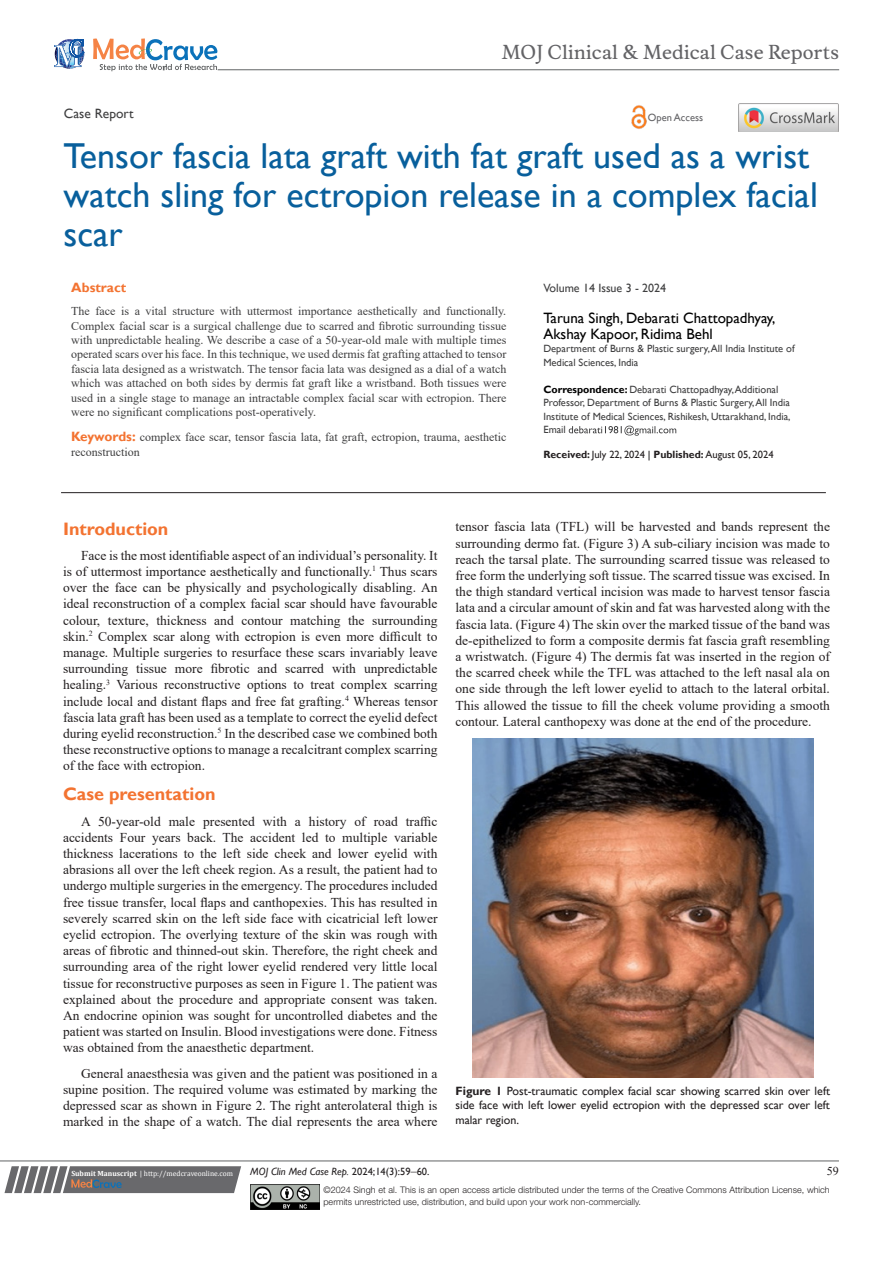
<style>
.page{position:relative;width:893px;height:1263px;background:#fff}
.page>*{position:absolute;margin:0;border:0;box-sizing:border-box;transform-origin:0 0}
.t1{font:36px/39px "Gill Sans";color:#085f9c}
.t2{font:18.6px "Musee";color:#636366}
.List_Paragraph{font:700 18px "Gill Sans";color:#f37331}
.t3{font:15px/16.2px "Gill Sans";color:#000}
.t4{font:13.5px/16.2px "Times New Roman";color:#231f20;text-align:justify}
.t5{font:13.5px "Gill Sans";color:#3e3e3f}
.t6{font:700 13.5px "Gill Sans";color:#f37331}
.t7{font:12px/14.4px "Times New Roman";color:#3e3e3f;text-align:justify}
.t8{font:12px/14.4px "Gill Sans";color:#231f20;text-align:justify}
.t9{font:12px "Gill Sans";color:#3e3e3f}
.t10{font:12px "Times New Roman";color:#231f20}
.t11{font:10.5px/13.5px "Gill Sans";color:#3e3e3f}
.t12{font:10.5px "Gill Sans";color:#231f20}
.t13{font:italic 10.5px "Gill Sans";color:#231f20}
.t14{font:10.5px "Gill Sans";color:#636366}
.t15{font:300 9px/12px "Helvetica Neue LT Std";color:#231f20}
.t16{font:7.5px "Cambria";color:#fff}
.s1{font-weight:700;color:#000}
.s2{font-weight:700}
.s3{color:#000}
.s4{font-family:"Gill Sans";font-weight:700;font-size:13.5px;color:#f37331}
.s5{font-style:normal}
.s6{font-family:"Times New Roman";font-style:normal;font-size:12px}
</style>
<div class="page">
<svg style="left:4px;top:1166px;width:237px;height:27px;background:#78787a"></svg>
<hr style="left:0;top:1161px;width:839px;height:1px;background:#626465">
<hr style="left:61px;top:492px;width:765px;height:1px;background:#231f20">
<img style="left:250px;top:1185px;width:69px;height:24px">
<svg style="left:569px;top:426px;width:107px;height:10px"></svg>
<svg style="left:54px;top:39px;width:30px;height:30px"></svg>
<svg style="left:93px;top:38px;width:124px;height:33px"></svg>
<hr style="left:218px;top:70px;width:621px;height:1px;background:#626465">
<img style="left:631px;top:105px;width:16px;height:24px">
<img style="left:739px;top:104px;width:99px;height:28px">
<img style="left:472px;top:739px;width:341px;height:338px">
<p class="t2" style="left:502px;top:41px;width:339px">MOJ Clinical &amp; Medical Case Reports</p>
<p class="t5" style="left:64px;top:105px;width:71px">Case Report</p>
<p class="t14" style="left:648px;top:112px;width:57px">Open Access</p>
<p class="t1" style="left:64px;top:137px;width:756px">Tensor fascia lata graft with fat graft used as a wrist watch sling for ectropion release in a complex facial scar</p>
<p class="t9" style="left:543px;top:281px;width:124px">Volume 14 Issue 3 - 2024</p>
<p class="t3" style="left:543px;top:310px;width:234px">Taruna Singh, Debarati Chattopadhyay,<br>Akshay Kapoor, Ridima Behl</p>
<p class="t11" style="left:543px;top:342px;width:253px">Department of Burns &amp; Plastic surgery, All India Institute of<br>Medical Sciences, India</p>
<p class="t11" style="left:543px;top:383px;width:249px"><span class="s1">Correspondence:</span> Debarati Chattopadhyay, Additional<br>Professor, Department of Burns &amp; Plastic Surgery, All India<br>Institute of Medical Sciences, Rishikesh, Uttarakhand, India,</p>
<p class="t11" style="left:543px;top:423px;width:24px">Email</p>
<p class="t12" style="left:543px;top:449px;width:232px"><span class="s2">Received:</span> July 22, 2024 <span class="s3">|</span> <span class="s2">Published:</span> August 05, 2024</p>
<p class="t6" style="left:71px;top:279px;width:57px">Abstract</p>
<p class="t7" style="left:71px;top:304px;width:437px">The face is a vital structure with uttermost importance aesthetically and functionally.<br>Complex facial scar is a surgical challenge due to scarred and fibrotic surrounding tissue with unpredictable healing. We describe a case of a 50-year-old male with multiple times operated scars over his face. In this technique, we used dermis fat grafting attached to tensor fascia lata designed as a wristwatch. The tensor facia lata was designed as a dial of a watch which was attached on both sides by dermis fat graft like a wristband. Both tissues were used in a single stage to manage an intractable complex facial scar with ectropion. There were no significant complications post-operatively.</p>
<p class="t7" style="left:71px;top:430px;width:437px"><span class="s4">Keywords:</span> complex face scar, tensor fascia lata, fat graft, ectropion, trauma, aesthetic reconstruction</p>
<p class="List_Paragraph" style="left:63px;top:518px;width:107px">Introduction</p>
<p class="t4" style="left:63px;top:547px;width:376px;text-indent:18px">Face is the most identifiable aspect of an individual’s personality. It is of uttermost importance aesthetically and functionally.<sup>1</sup> Thus scars over the face can be physically and psychologically disabling. An ideal reconstruction of a complex facial scar should have favourable colour, texture, thickness and contour matching the surrounding skin.<sup>2</sup> Complex scar along with ectropion is even more difficult to manage. Multiple surgeries to resurface these scars invariably leave surrounding tissue more fibrotic and scarred with unpredictable healing.<sup>3</sup> Various reconstructive options to treat complex scarring include local and distant flaps and free fat grafting.<sup>4</sup> Whereas tensor fascia lata graft has been used as a template to correct the eyelid defect during eyelid reconstruction.<sup>5</sup> In the described case we combined both these reconstructive options to manage a recalcitrant complex scarring of the face with ectropion.</p>
<p class="List_Paragraph" style="left:63px;top:783px;width:154px">Case presentation</p>
<p class="t4" style="left:63px;top:812px;width:376px;text-indent:18px">A 50-year-old male presented with a history of road traffic accidents Four years back. The accident led to multiple variable thickness lacerations to the left side cheek and lower eyelid with abrasions all over the left cheek region. As a result, the patient had to undergo multiple surgeries in the emergency. The procedures included free tissue transfer, local flaps and canthopexies. This has resulted in severely scarred skin on the left side face with cicatricial left lower eyelid ectropion. The overlying texture of the skin was rough with areas of fibrotic and thinned-out skin. Therefore, the right cheek and surrounding area of the right lower eyelid rendered very little local tissue for reconstructive purposes as seen in Figure 1. The patient was explained about the procedure and appropriate consent was taken.<br>An endocrine opinion was sought for uncontrolled diabetes and the patient was started on Insulin. Blood investigations were done. Fitness was obtained from the anaesthetic department.</p>
<p class="t4" style="left:63px;top:1064px;width:376px;text-indent:18px">General anaesthesia was given and the patient was positioned in a supine position. The required volume was estimated by marking the depressed scar as shown in Figure 2. The right anterolateral thigh is marked in the shape of a watch. The dial represents the area where</p>
<p class="t4" style="left:455px;top:518px;width:376px">tensor fascia lata (TFL) will be harvested and bands represent the surrounding dermo fat. (Figure 3) A sub-ciliary incision was made to reach the tarsal plate. The surrounding scarred tissue was released to free form the underlying soft tissue. The scarred tissue was excised. In the thigh standard vertical incision was made to harvest tensor fascia lata and a circular amount of skin and fat was harvested along with the fascia lata. (Figure 4) The skin over the marked tissue of the band was de-epithelized to form a composite dermis fat fascia graft resembling a wristwatch. (Figure 4) The dermis fat was inserted in the region of the scarred cheek while the TFL was attached to the left nasal ala on one side through the left lower eyelid to attach to the lateral orbital.<br>This allowed the tissue to fill the cheek volume providing a smooth contour. Lateral canthopexy was done at the end of the procedure.</p>
<p class="t8" style="left:455px;top:1084px;width:376px"><span class="s2">Figure 1</span> Post-traumatic complex facial scar showing scarred skin over left side face with left lower eyelid ectropion with the depressed scar over left malar region.</p>
<p class="t16" style="left:71px;top:1169px;width:163px"><span class="s2">Submit Manuscript</span> | http://medcraveonline.com</p>
<p class="t13" style="left:250px;top:1165px;width:181px">MOJ Clin Med Case Rep. <span class="s5">2024;14(3):59</span><span class="s6">‒</span><span class="s5">60.</span></p>
<p class="t10" style="left:827px;top:1162px;width:13px">59</p>
<p class="t15" style="left:323px;top:1183px;width:508px">©2024 Singh et al. This is an open access article distributed under the terms of the Creative Commons Attribution License, which permits unrestricted use, distribution, and build upon your work non-commercially.</p>
</div>
